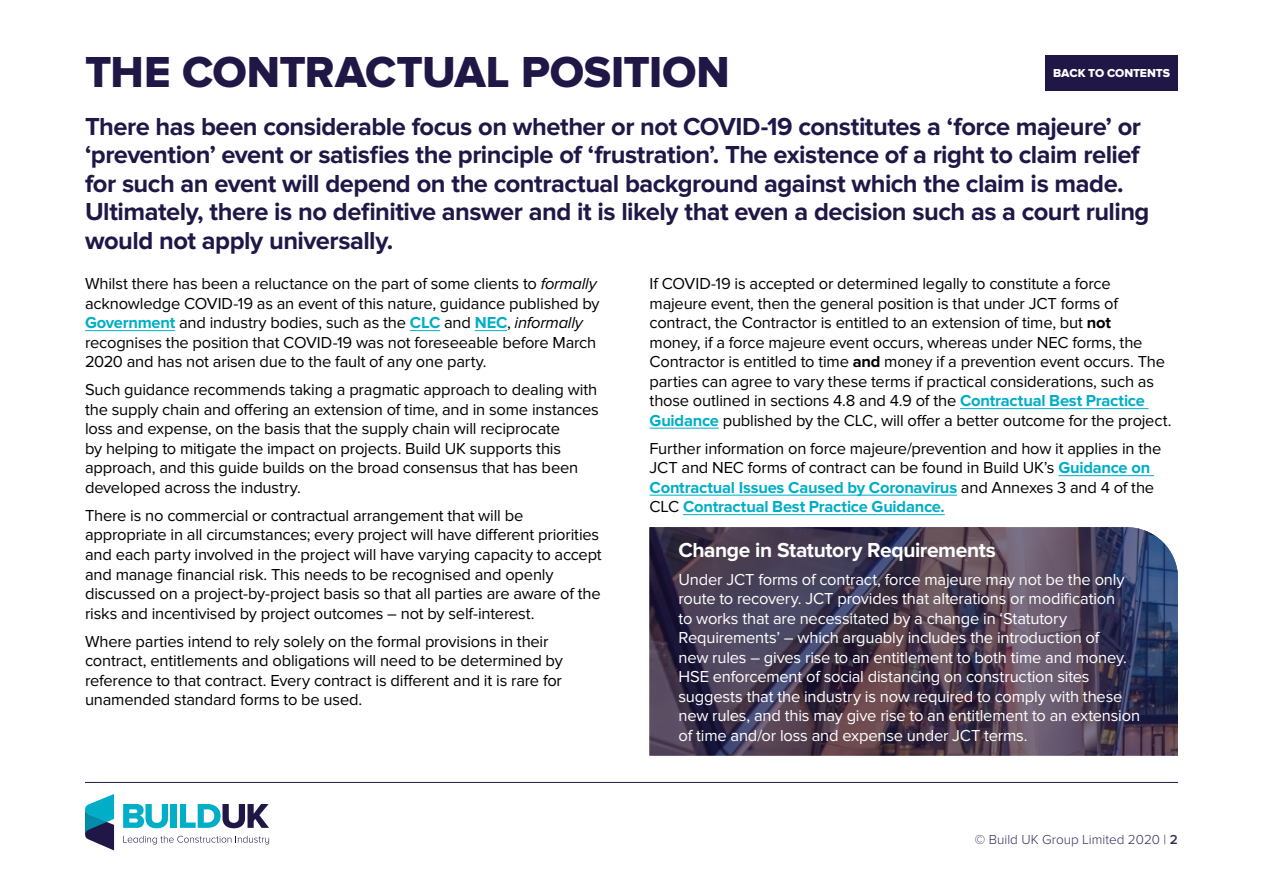
<style>
.page{position:relative;width:1263px;height:893px;background:#fff}
.page>*{position:absolute;margin:0;border:0;box-sizing:border-box;transform-origin:0 0}
.t1{font:45px "Proxima Nova Extrabld";letter-spacing:-.01em;color:#201747}
.t2{font:700 25.5px/28.5px "Proxima Nova";letter-spacing:-.02em;color:#201747}
.t3{font:700 21px "Proxima Nova";letter-spacing:-.02em;color:#fff}
.t4{font:16.5px/19.5px "Proxima Nova";letter-spacing:-.01em;color:#000}
.t5{font:16.5px/19.5px "Proxima Nova";letter-spacing:-.01em;color:#fff}
.t6{font:300 13.5px "Proxima Nova";color:#362e5a}
.t7{font:12px "Proxima Nova Extrabld";letter-spacing:-.01em;color:#fff}
.s1{font-style:italic}
.s2{font-weight:700;color:#00aec7}
.s3{font-weight:700}
.s4{font-weight:600}
</style>
<div class="page">
<svg style="left:123px;top:836px;width:146px;height:8px"></svg>
<svg style="left:85px;top:794px;width:29px;height:56px"></svg>
<svg style="left:123px;top:804px;width:45px;height:24px"></svg>
<div style="left:171px;top:804px;width:6px;height:24px;background:#00aec7"></div>
<svg style="left:180px;top:804px;width:89px;height:24px"></svg>
<hr style="left:85px;top:782px;width:1093px;height:1px;background:#201747">
<hr style="left:85px;top:330px;width:90px;height:1px;background:#00aec7">
<hr style="left:410px;top:330px;width:30px;height:1px;background:#00aec7">
<hr style="left:475px;top:330px;width:32px;height:1px;background:#00aec7">
<hr style="left:960px;top:408px;width:188px;height:1px;background:#00aec7">
<hr style="left:649px;top:428px;width:70px;height:1px;background:#00aec7">
<hr style="left:1058px;top:475px;width:96px;height:1px;background:#00aec7">
<hr style="left:649px;top:495px;width:308px;height:1px;background:#00aec7">
<hr style="left:683px;top:514px;width:262px;height:1px;background:#00aec7">
<div style="left:1045px;top:55px;width:133px;height:36px;background:#201747"></div>
<svg style="left:649px;top:527px;width:529px;height:228px;background:#4a3f56"></svg>
<h1 class="t1" style="left:85px;top:46px;width:646px">THE CONTRACTUAL POSITION</h1>
<p class="t2" style="left:85px;top:113px;width:1066px">There has been considerable focus on whether or not COVID-19 constitutes a ‘force majeure’ or ‘prevention’ event or satisfies the principle of ‘frustration’. The existence of a right to claim relief for such an event will depend on the contractual background against which the claim is made.<br>Ultimately, there is no definitive answer and it is likely that even a decision such as a court ruling would not apply universally.</p>
<p class="t7" style="left:1053px;top:66px;width:118px">BACK TO CONTENTS</p>
<p class="t4" style="left:85px;top:274px;width:516px">Whilst there has been a reluctance on the part of some clients to <span class="s1">formally </span>acknowledge COVID-19 as an event of this nature, guidance published by <span class="s2">Government</span> and industry bodies, such as the <span class="s2">CLC</span> and <span class="s2">NEC</span>, <span class="s1">informally </span>recognises the position that COVID-19 was not foreseeable before March 2020 and has not arisen due to the fault of any one party.</p>
<p class="t4" style="left:85px;top:380px;width:515px">Such guidance recommends taking a pragmatic approach to dealing with the supply chain and offering an extension of time, and in some instances loss and expense, on the basis that the supply chain will reciprocate<br>by helping to mitigate the impact on projects. Build UK supports this approach, and this guide builds on the broad consensus that has been developed across the industry.</p>
<p class="t4" style="left:85px;top:506px;width:518px">There is no commercial or contractual arrangement that will be appropriate in all circumstances; every project will have different priorities and each party involved in the project will have varying capacity to accept and manage financial risk. This needs to be recognised and openly discussed on a project-by-project basis so that all parties are aware of the risks and incentivised by project outcomes – not by self-interest.</p>
<p class="t4" style="left:85px;top:631px;width:479px">Where parties intend to rely solely on the formal provisions in their contract, entitlements and obligations will need to be determined by reference to that contract. Every contract is different and it is rare for unamended standard forms to be used.</p>
<p class="t4" style="left:649px;top:274px;width:523px">If COVID-19 is accepted or determined legally to constitute a force majeure event, then the general position is that under JCT forms of contract, the Contractor is entitled to an extension of time, but <span class="s3">not<br></span>money, if a force majeure event occurs, whereas under NEC forms, the Contractor is entitled to time <span class="s3">and</span> money if a prevention event occurs. The parties can agree to vary these terms if practical considerations, such as those outlined in sections 4.8 and 4.9 of the <span class="s2">Contractual Best Practice Guidance</span> published by the CLC, will offer a better outcome for the project.</p>
<p class="t4" style="left:649px;top:439px;width:513px">Further information on force majeure/prevention and how it applies in the JCT and NEC forms of contract can be found in Build UK’s <span class="s2">Guidance on Contractual Issues Caused by Coronavirus</span> and Annexes 3 and 4 of the CLC <span class="s2">Contractual Best Practice Guidance.</span></p>
<p class="t3" style="left:678px;top:537px;width:319px">Change in Statutory Requirements</p>
<p class="t5" style="left:678px;top:570px;width:463px">Under JCT forms of contract, force majeure may not be the only route to recovery. JCT provides that alterations or modification<br>to works that are necessitated by a change in ‘Statutory Requirements’ – which arguably includes the introduction of<br>new rules – gives rise to an entitlement to both time and money.<br>HSE enforcement of social distancing on construction sites suggests that the industry is now required to comply with these new rules, and this may give rise to an entitlement to an extension of time and/or loss and expense under JCT terms.</p>
<p class="t6" style="left:975px;top:832px;width:205px">© Build UK Group Limited 2020 | <span class="s4">2</span></p>
</div>
